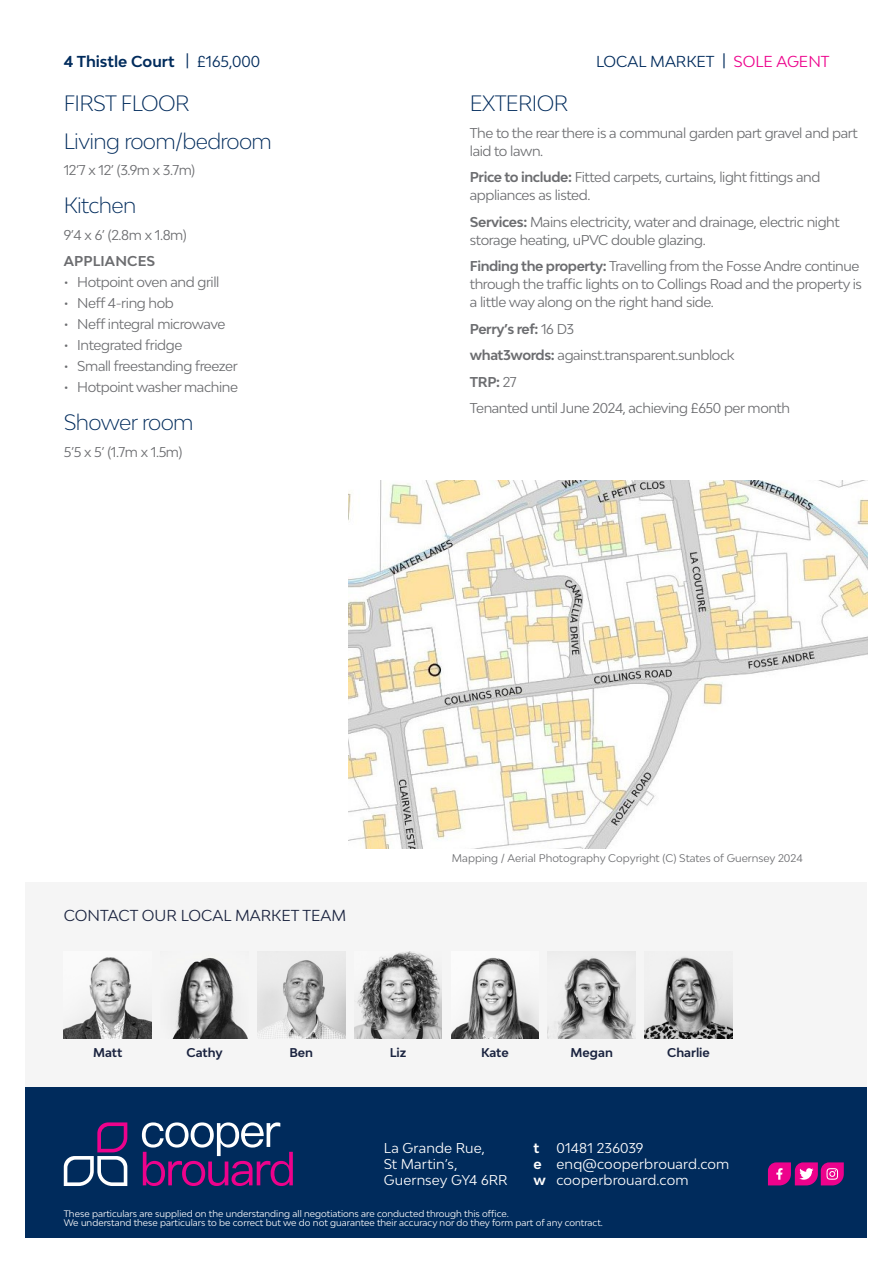
<style>
.page{position:relative;width:893px;height:1263px;background:#fff}
.page>*{position:absolute;margin:0;border:0;box-sizing:border-box;transform-origin:0 0}
.t1{font:300 21px/38px "Bw Modelica";letter-spacing:-.03em;color:#002b5c}
.t2{font:15px "Bw Modelica";color:#1a233f}
.t3{font:700 15px "Bw Modelica";color:#002b5c}
.t4{font:15px "Bw Modelica";color:#002b5c}
.t5{font:13.5px/18px "Bw Modelica";letter-spacing:-.03em;color:#6c6d70}
.t6{font:13.5px/16.2px "Bw Modelica";letter-spacing:.01em;color:#fff}
.t7{font:700 13.5px "Bw Modelica";letter-spacing:.01em;color:#6c6d70}
.t8{font:700 13.5px "Bw Modelica";color:#fff}
.t9{font:700 12px "Bw Modelica";color:#1a233f}
.t10{font:10.5px "Bw Modelica";color:#6c6d70}
.t11{font:9px/9px "Bw Modelica";color:#fff}
.s1{font-weight:400}
.s2{color:#ed028c}
.s3{font-weight:700}
</style>
<div class="page">
<div style="left:26px;top:882px;width:841px;height:355px;background:#f5f5f5"></div>
<div style="left:26px;top:1087px;width:841px;height:150px;background:#002b5c"></div>
<svg style="left:142px;top:1122px;width:151px;height:64px"></svg>
<svg style="left:64px;top:1122px;width:63px;height:64px"></svg>
<svg style="left:768px;top:1162px;width:76px;height:23px;background:#c4248f"></svg>
<img style="left:257px;top:951px;width:88px;height:88px">
<img style="left:354px;top:951px;width:88px;height:88px">
<img style="left:64px;top:957px;width:87px;height:82px">
<img style="left:645px;top:956px;width:87px;height:83px">
<img style="left:172px;top:958px;width:76px;height:81px">
<img style="left:451px;top:958px;width:88px;height:81px">
<img style="left:548px;top:951px;width:88px;height:88px">
<img style="left:349px;top:480px;width:518px;height:368px">
<p class="t3" style="left:64px;top:52px;width:198px">4 Thistle Court <span class="s1">| £165,000</span></p>
<p class="t4" style="left:596px;top:52px;width:235px">LOCAL MARKET | <span class="s2">SOLE AGENT</span></p>
<h1 class="t1" style="left:64px;top:84px;width:210px">FIRST FLOOR<br>Living room/bedroom</h1>
<p class="t5" style="left:64px;top:161px;width:133px">12’7 x 12’ (3.9m x 3.7m)</p>
<h1 class="t1" style="left:64px;top:186px;width:74px">Kitchen</h1>
<p class="t5" style="left:64px;top:225px;width:124px">9’4 x 6’ (2.8m x 1.8m)</p>
<p class="t7" style="left:64px;top:253px;width:93px">APPLIANCES</p>
<p class="t5" style="left:64px;top:273px;width:157px">• Hotpoint oven and grill</p>
<p class="t5" style="left:64px;top:294px;width:112px">• Neff 4-ring hob</p>
<p class="t5" style="left:64px;top:315px;width:163px">• Neff integral microwave</p>
<p class="t5" style="left:64px;top:336px;width:120px">• Integrated fridge</p>
<p class="t5" style="left:64px;top:357px;width:176px">• Small freestanding freezer</p>
<p class="t5" style="left:64px;top:378px;width:176px">• Hotpoint washer machine</p>
<h1 class="t1" style="left:64px;top:403px;width:131px">Shower room</h1>
<p class="t5" style="left:64px;top:442px;width:120px">5’5 x 5’ (1.7m x 1.5m)</p>
<h1 class="t1" style="left:470px;top:84px;width:100px">EXTERIOR</h1>
<p class="t5" style="left:470px;top:123px;width:389px">The to the rear there is a communal garden part gravel and part laid to lawn.</p>
<p class="t5" style="left:470px;top:168px;width:352px"><span class="s3">Price to include:</span> Fitted carpets, curtains, light fittings and appliances as listed.</p>
<p class="t5" style="left:470px;top:212px;width:371px"><span class="s3">Services:</span> Mains electricity, water and drainage, electric night storage heating, uPVC double glazing.</p>
<p class="t5" style="left:470px;top:257px;width:394px"><span class="s3">Finding the property:</span> Travelling from the Fosse Andre continue through the traffic lights on to Collings Road and the property is a little way along on the right hand side.</p>
<p class="t5" style="left:470px;top:315px;width:322px;line-height:26.5px"><span class="s3">Perry’s ref:</span> 16 D3<br><span class="s3">what3words:</span> against.transparent.sunblock<br><span class="s3">TRP:</span> 27<br>Tenanted until June 2024, achieving £650 per month</p>
<p class="t2" style="left:64px;top:905px;width:284px">CONTACT OUR LOCAL MARKET TEAM</p>
<p class="t10" style="left:452px;top:851px;width:352px">Mapping / Aerial Photography Copyright (C) States of Guernsey 2024</p>
<p class="t9" style="left:93px;top:1044px;width:31px">Matt</p>
<p class="t9" style="left:186px;top:1044px;width:38px">Cathy</p>
<p class="t9" style="left:289px;top:1044px;width:25px">Ben</p>
<p class="t9" style="left:390px;top:1044px;width:18px">Liz</p>
<p class="t9" style="left:481px;top:1044px;width:29px">Kate</p>
<p class="t9" style="left:571px;top:1044px;width:44px">Megan</p>
<p class="t9" style="left:667px;top:1044px;width:44px">Charlie</p>
<p class="t6" style="left:384px;top:1139px;width:125px">La Grande Rue,<br>St Martin’s,<br>Guernsey GY4 6RR</p>
<p class="t11" style="left:64px;top:1209px;width:541px">These particulars are supplied on the understanding all negotiations are conducted through this office.<br>We understand these particulars to be correct but we do not guarantee their accuracy nor do they form part of any contract.</p>
<p class="t6" style="left:533px;top:1139px;width:197px;text-indent:23px">01481 236039<br><span class="s3">e</span> enq@cooperbrouard.com <span class="s3">w</span> cooperbrouard.com</p>
<p class="t8" style="left:533px;top:1139px;width:7px">t</p>
</div>
